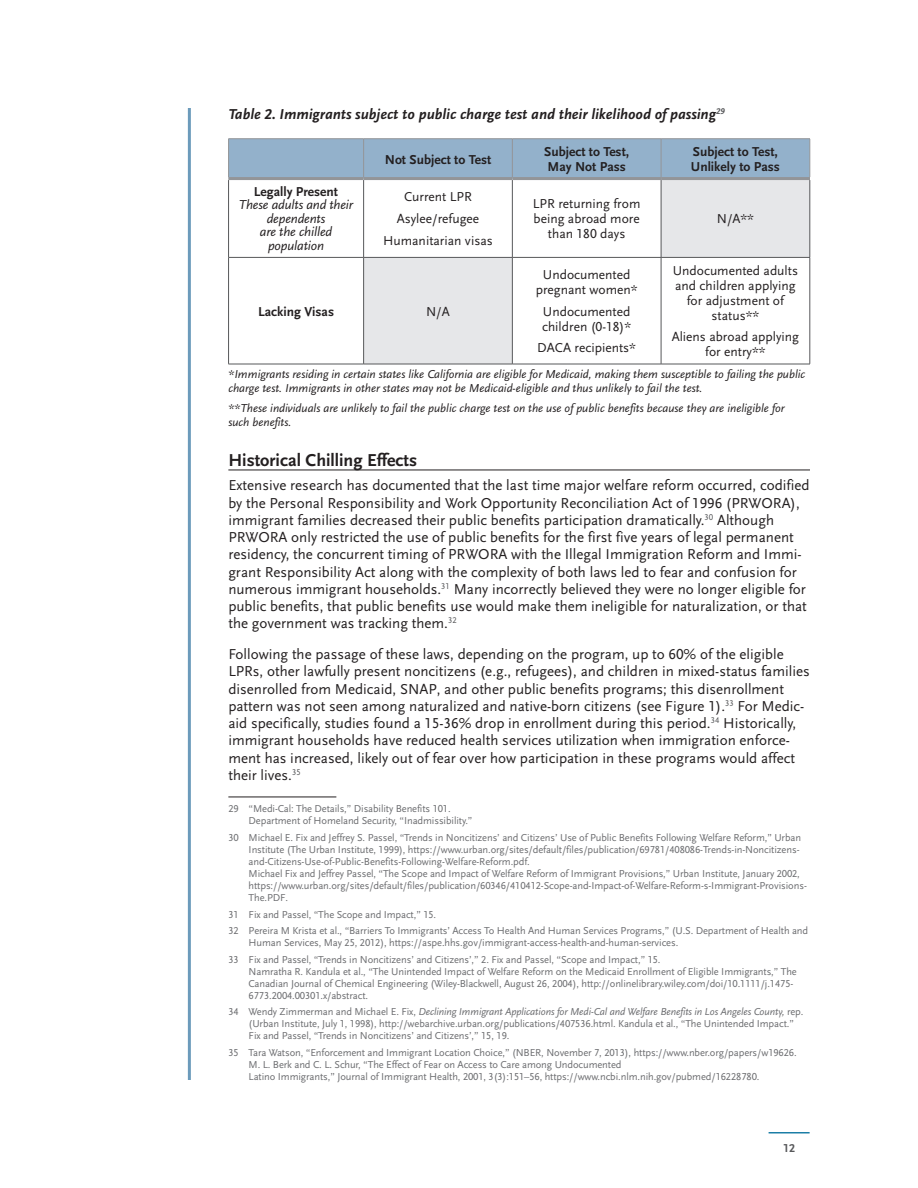
<style>
.page{position:relative;width:918px;height:1188px;background:#fff}
.page>*{position:absolute;margin:0;border:0;box-sizing:border-box;transform-origin:0 0}
.t1{font:18px "Scala Sans Bold LF";color:#231f20}
.t2{font:15px/17.2px "Scala Sans Regular LF";color:#231f20}
.t3{font:15px "Scala Sans Bold LF Italic";color:#231f20}
.t4{font:13.5px/15px "Scala Sans Regular LF";color:#231f20;text-align:center}
.t5{font:13.5px/15px "Scala Sans Bold LF";color:#231f20}
.t6{font:13.5px/13.5px "Scala Sans Regular LF Italic";letter-spacing:-.01em;color:#231f20;text-align:center}
.t7{font:12px/13.5px "Scala Sans Regular LF Italic";color:#231f20}
.t8{font:12px "Scala Sans Bold LF";color:#57585a}
.t9{font:10.5px/12px "Scala Sans Regular LF";letter-spacing:-.01em;color:#6c6d70}
.t10{font:10.5px "Scala Sans Regular LF Italic";letter-spacing:-.01em;color:#6c6d70}
.s1{font-family:"Scala Sans Regular LF"}
</style>
<div class="page">
<hr style="left:769px;top:1132px;width:41px;height:2px;background:#1c7ea6">
<hr style="left:188px;top:108px;width:3px;height:972px;background:#6c9bbb">
<hr style="left:228px;top:470px;width:582px;height:1px;background:#231f20">
<div style="left:229px;top:139px;width:581px;height:38px;background:#93b1cb"></div>
<svg style="left:364px;top:180px;width:446px;height:184px"></svg>
<hr style="left:228px;top:138px;width:136px;height:1px;background:#939598">
<hr style="left:228px;top:139px;width:1px;height:38px;background:#939598">
<hr style="left:364px;top:138px;width:148px;height:1px;background:#939598">
<hr style="left:363px;top:139px;width:1px;height:38px;background:#939598">
<hr style="left:512px;top:138px;width:149px;height:1px;background:#939598">
<hr style="left:512px;top:139px;width:1px;height:38px;background:#939598">
<hr style="left:661px;top:138px;width:149px;height:1px;background:#939598">
<hr style="left:661px;top:139px;width:1px;height:38px;background:#939598">
<hr style="left:810px;top:139px;width:1px;height:38px;background:#939598">
<hr style="left:228px;top:177px;width:136px;height:3px;background:#939598">
<hr style="left:364px;top:177px;width:148px;height:3px;background:#939598">
<hr style="left:512px;top:177px;width:149px;height:3px;background:#939598">
<hr style="left:661px;top:177px;width:149px;height:3px;background:#939598">
<hr style="left:363px;top:180px;width:1px;height:77px;background:#57585a">
<hr style="left:512px;top:180px;width:1px;height:77px;background:#57585a">
<hr style="left:661px;top:180px;width:1px;height:77px;background:#57585a">
<hr style="left:228px;top:257px;width:136px;height:1px;background:#57585a">
<hr style="left:364px;top:257px;width:148px;height:1px;background:#57585a">
<hr style="left:363px;top:258px;width:1px;height:106px;background:#57585a">
<hr style="left:512px;top:257px;width:149px;height:1px;background:#57585a">
<hr style="left:512px;top:258px;width:1px;height:106px;background:#57585a">
<hr style="left:661px;top:257px;width:149px;height:1px;background:#57585a">
<hr style="left:661px;top:258px;width:1px;height:106px;background:#57585a">
<hr style="left:228px;top:180px;width:1px;height:77px;background:#57585a">
<hr style="left:810px;top:180px;width:1px;height:77px;background:#57585a">
<hr style="left:228px;top:258px;width:1px;height:106px;background:#57585a">
<hr style="left:810px;top:258px;width:1px;height:106px;background:#57585a">
<hr style="left:228px;top:364px;width:136px;height:1px;background:#57585a">
<hr style="left:364px;top:364px;width:148px;height:1px;background:#57585a">
<hr style="left:512px;top:364px;width:149px;height:1px;background:#57585a">
<hr style="left:661px;top:364px;width:149px;height:1px;background:#57585a">
<hr style="left:228px;top:797px;width:108px;height:1px;background:#231f20">
<h2 class="t3" style="left:228px;top:106px;width:498px">Table 2. Immigrants subject to public charge test and their likelihood of passing<sup>29</sup></h2>
<p class="t5" style="left:385px;top:152px;width:108px">Not Subject to Test</p>
<p class="t5" style="left:544px;top:145px;width:87px">Subject to Test,<br>May Not Pass</p>
<p class="t5" style="left:691px;top:145px;width:90px">Subject to Test,<br>Unlikely to Pass</p>
<p class="t5" style="left:254px;top:184px;width:86px">Legally Present</p>
<p class="t6" style="left:239px;top:199px;width:116px">These adults and their dependents<br>are the chilled population</p>
<p class="t4" style="left:383px;top:186px;width:111px;line-height:21.8px">Current LPR<br>Asylee/refugee<br>Humanitarian visas</p>
<p class="t4" style="left:533px;top:196px;width:109px">LPR returning from being abroad more than 180 days</p>
<p class="t4" style="left:717px;top:211px;width:39px">N/A**</p>
<p class="t4" style="left:673px;top:263px;width:127px">Undocumented adults and children applying for adjustment of status**</p>
<p class="t4" style="left:672px;top:330px;width:129px">Aliens abroad applying for entry**</p>
<p class="t7" style="left:228px;top:368px;width:578px">*Immigrants residing in certain states like California are eligible for Medicaid, making them susceptible to failing the public charge test. Immigrants in other states may not be Medicaid-eligible and thus unlikely to fail the test.</p>
<p class="t7" style="left:228px;top:402px;width:558px">**These individuals are unlikely to fail the public charge test on the use of public benefits because they are ineligible for such benefits.</p>
<h1 class="t1" style="left:228px;top:451px;width:190px">Historical Chilling Effects</h1>
<p class="t2" style="left:228px;top:477px;width:583px">Extensive research has documented that the last time major welfare reform occurred, codified by the Personal Responsibility and Work Opportunity Reconciliation Act of 1996 (PRWORA), immigrant families decreased their public benefits participation dramatically.<sup>30</sup> Although PRWORA only restricted the use of public benefits for the first five years of legal permanent residency, the concurrent timing of PRWORA with the Illegal Immigration Reform and Immi&shy;grant Responsibility Act along with the complexity of both laws led to fear and confusion for numerous immigrant households.<sup>31</sup> Many incorrectly believed they were no longer eligible for public benefits, that public benefits use would make them ineligible for naturalization, or that the government was tracking them.<sup>32</sup></p>
<p class="t2" style="left:228px;top:646px;width:583px">Following the passage of these laws, depending on the program, up to 60% of the eligible LPRs, other lawfully present noncitizens (e.g., refugees), and children in mixed-status families disenrolled from Medicaid, SNAP, and other public benefits programs; this disenrollment pattern was not seen among naturalized and native-born citizens (see Figure 1).<sup>33</sup> For Medic&shy;aid specifically, studies found a 15-36% drop in enrollment during this period.<sup>34</sup> Historically, immigrant households have reduced health services utilization when immigration enforce&shy;ment has increased, likely out of fear over how participation in these programs would affect their lives.<sup>35</sup></p>
<p class="t9" style="left:249px;top:803px;width:225px;text-indent:-20px">29 “Medi-Cal: The Details,” Disability Benefits 101.<br>Department of Homeland Security, “Inadmissibility.”</p>
<p class="t9" style="left:249px;top:832px;width:560px;text-indent:-20px">30 Michael E. Fix and Jeffrey S. Passel, “Trends in Noncitizens’ and Citizens’ Use of Public Benefits Following Welfare Reform,” Urban Institute (The Urban Institute, 1999), https://www.urban.org/sites/default/files/publication/69781/408086-Trends-in-Noncitizens&shy;and-Citizens-Use-of-Public-Benefits-Following-Welfare-Reform.pdf.<br>Michael Fix and Jeffrey Passel, “The Scope and Impact of Welfare Reform of Immigrant Provisions,” Urban Institute, January 2002, https://www.urban.org/sites/default/files/publication/60346/410412-Scope-and-Impact-of-Welfare-Reform-s-Immigrant-Provisions-The.PDF.</p>
<p class="t9" style="left:228px;top:906px;width:581px;line-height:16.6px">31 Fix and Passel, “The Scope and Impact,” 15.<br>32 Pereira M Krista et al., “Barriers To Immigrants’ Access To Health And Human Services Programs,” (U.S. Department of Health and</p>
<p class="t9" style="left:228px;top:935px;width:451px;line-height:16.6px;text-indent:20px">Human Services, May 25, 2012), https://aspe.hhs.gov/immigrant-access-health-and-human-services.<br>33 Fix and Passel, “Trends in Noncitizens’ and Citizens’,” 2. Fix and Passel, “Scope and Impact,” 15.</p>
<p class="t9" style="left:249px;top:966px;width:550px">Namratha R. Kandula et al., “The Unintended Impact of Welfare Reform on the Medicaid Enrollment of Eligible Immigrants,” The<br>Canadian Journal of Chemical Engineering (Wiley-Blackwell, August 26, 2004), http://onlinelibrary.wiley.com/doi/10.1111/j.1475-<br>6773.2004.00301.x/abstract.</p>
<p class="t10" style="left:228px;top:1006px;width:577px"><span class="s1">34 Wendy Zimmerman and Michael E. Fix,</span> Declining Immigrant Applications for Medi-Cal and Welfare Benefits in Los Angeles County, <span class="s1">rep.</span></p>
<p class="t9" style="left:249px;top:1018px;width:547px">(Urban Institute, July 1, 1998), http://webarchive.urban.org/publications/407536.html. Kandula et al., “The Unintended Impact.”<br>Fix and Passel, “Trends in Noncitizens’ and Citizens’,” 15, 19.</p>
<p class="t9" style="left:249px;top:1047px;width:550px;text-indent:-20px">35 Tara Watson, “Enforcement and Immigrant Location Choice,” (NBER, November 7, 2013), https://www.nber.org/papers/w19626.<br>M. L. Berk and C. L. Schur, “The Effect of Fear on Access to Care among Undocumented<br>Latino Immigrants,” Journal of Immigrant Health, 2001, 3(3):151–56, https://www.ncbi.nlm.nih.gov/pubmed/16228780.</p>
<p class="t4" style="left:536px;top:267px;width:103px">Undocumented pregnant women*</p>
<p class="t4" style="left:542px;top:304px;width:91px;text-align:left">Undocumented children (0-18)*</p>
<p class="t4" style="left:537px;top:341px;width:100px">DACA recipients*</p>
<p class="t5" style="left:258px;top:304px;width:78px">Lacking Visas</p>
<p class="t4" style="left:426px;top:304px;width:25px">N/A</p>
<p class="t8" style="left:783px;top:1141px;width:13px">12</p>
</div>
